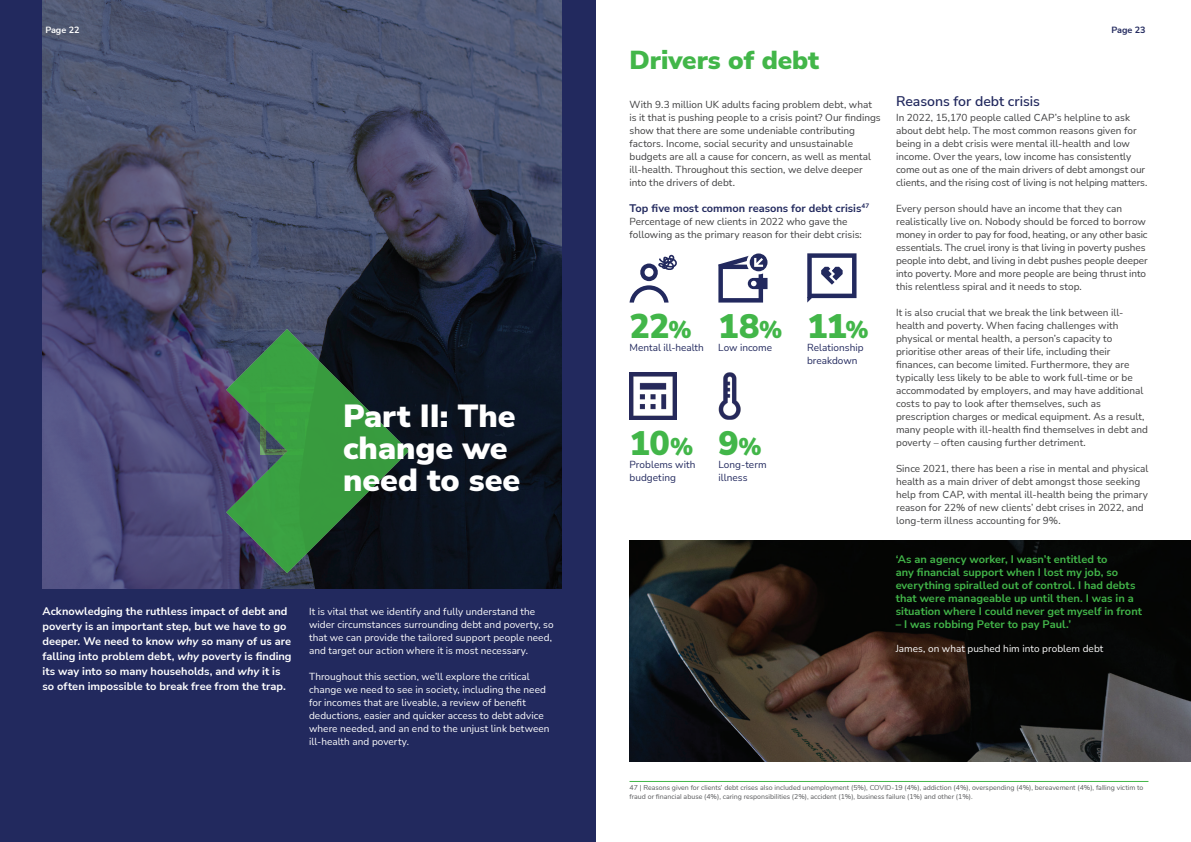
<style>
.page{position:relative;width:1191px;height:842px;background:#fff}
.page>*{position:absolute;margin:0;border:0;box-sizing:border-box;transform-origin:0 0}
.Stats_Navy{font:900 34px "Nunito Sans";letter-spacing:-.015em;color:#42b649}
.Part_heading{font:900 32px/32px "Nunito Sans";color:#fff}
.Section_Heading{font:900 26px "Nunito Sans";color:#42b649}
.Heading{font:600 14px "Nunito Sans";color:#22295e}
.Leading_paragraph{font:700 11px/15px "Nunito Sans";color:#fff}
.t1{font:700 11px/13px "Nunito Sans";color:#42b649}
.Subheading___Graph_T{font:700 11px "Nunito Sans";color:#22295e}
.Body_Text{font:10px/13px "Nunito Sans";letter-spacing:.005em;color:#3e3e3f}
.Body_Text-2{font:10px/13px "Nunito Sans";letter-spacing:.005em;color:#fff}
.Stats_Navy-2{font:10px/13px "Nunito Sans";letter-spacing:.005em;color:#22295e}
.Quote_Name___Graph_t{font:10px "Nunito Sans";letter-spacing:.005em;color:#fff}
.t2{font:700 9px "Nunito Sans";color:#22295e}
.t3{font:700 9px "Nunito Sans";color:#fff}
.Footnote{font:7px/9px "Nunito";color:#57585a}
.s1{font-style:italic}
.s2{font-size:24px}
</style>
<div class="page">
<div style="left:0;top:0;width:595px;height:842px;background:#22295e"></div>
<img style="left:43px;top:0;width:518px;height:589px">
<img style="left:629px;top:541px;width:562px;height:221px">
<hr style="left:629px;top:781px;width:519px;height:1px;background:#42b649">
<svg style="left:718px;top:253px;width:50px;height:50px"></svg>
<svg style="left:807px;top:253px;width:49px;height:50px"></svg>
<svg style="left:226px;top:329px;width:183px;height:244px;background:#2d603b"></svg>
<img style="left:629px;top:372px;width:48px;height:48px">
<img style="left:718px;top:372px;width:23px;height:48px">
<svg style="left:629px;top:255px;width:48px;height:48px"></svg>
<p class="t3" style="left:45px;top:24px;width:36px">Page 22</p>
<p class="Part_heading" style="left:343px;top:398px;width:179px">Part II: The change we need to see</p>
<p class="Leading_paragraph" style="left:43px;top:603px;width:250px">Acknowledging the ruthless impact of debt and poverty is an important step, but we have to go deeper. We need to know <span class="s1">why</span> so many of us are falling into problem debt, <span class="s1">why</span> poverty is finding its way into so many households, and <span class="s1">why</span> it is so often impossible to break free from the trap.</p>
<p class="Body_Text-2" style="left:309px;top:604px;width:246px">It is vital that we identify and fully understand the wider circumstances surrounding debt and poverty, so that we can provide the tailored support people need, and target our action where it is most necessary.</p>
<p class="Body_Text-2" style="left:309px;top:669px;width:242px">Throughout this section, we’ll explore the critical change we need to see in society, including the need for incomes that are liveable, a review of benefit deductions, easier and quicker access to debt advice where needed, and an end to the unjust link between ill-health and poverty.</p>
<p class="Section_Heading" style="left:629px;top:41px;width:191px">Drivers of debt</p>
<p class="Body_Text" style="left:629px;top:97px;width:253px">With 9.3 million UK adults facing problem debt, what is it that is pushing people to a crisis point? Our findings show that there are some undeniable contributing factors. Income, social security and unsustainable budgets are all a cause for concern, as well as mental ill-health. Throughout this section, we delve deeper into the drivers of debt.</p>
<p class="Subheading___Graph_T" style="left:629px;top:200px;width:241px">Top five most common reasons for debt crisis<sup>47</sup></p>
<p class="Body_Text" style="left:629px;top:214px;width:234px">Percentage of new clients in 2022 who gave the following as the primary reason for their debt crisis:</p>
<p class="Stats_Navy" style="left:629px;top:302px;width:64px">22<span class="s2">%</span></p>
<p class="Stats_Navy-2" style="left:629px;top:341px;width:76px">Mental ill-health</p>
<p class="Stats_Navy" style="left:718px;top:302px;width:65px">18<span class="s2">%</span></p>
<p class="Stats_Navy-2" style="left:718px;top:341px;width:55px">Low income</p>
<p class="Stats_Navy" style="left:807px;top:302px;width:63px">11<span class="s2">%</span></p>
<p class="Stats_Navy-2" style="left:807px;top:341px;width:58px">Relationship breakdown</p>
<p class="Stats_Navy" style="left:629px;top:419px;width:65px">10<span class="s2">%</span></p>
<p class="Stats_Navy-2" style="left:629px;top:458px;width:68px">Problems with budgeting</p>
<p class="Stats_Navy" style="left:718px;top:419px;width:45px">9<span class="s2">%</span></p>
<p class="Stats_Navy-2" style="left:718px;top:458px;width:50px">Long-term illness</p>
<p class="t2" style="left:1111px;top:24px;width:36px">Page 23</p>
<p class="Heading" style="left:896px;top:91px;width:145px">Reasons for debt crisis</p>
<p class="Body_Text" style="left:896px;top:110px;width:253px">In 2022, 15,170 people called CAP’s helpline to ask about debt help. The most common reasons given for being in a debt crisis were mental ill-health and low income. Over the years, low income has consistently come out as one of the main drivers of debt amongst our clients, and the rising cost of living is not helping matters.</p>
<p class="Body_Text" style="left:896px;top:201px;width:253px">Every person should have an income that they can realistically live on. Nobody should be forced to borrow money in order to pay for food, heating, or any other basic essentials. The cruel irony is that living in poverty pushes people into debt, and living in debt pushes people deeper into poverty. More and more people are being thrust into this relentless spiral and it needs to stop.</p>
<p class="Body_Text" style="left:896px;top:305px;width:229px">It is also crucial that we break the link between ill&shy;health and poverty. When facing challenges with physical or mental health, a person’s capacity to prioritise other areas of their life, including their</p>
<p class="Body_Text" style="left:896px;top:357px;width:253px">finances, can become limited. Furthermore, they are typically less likely to be able to work full-time or be accommodated by employers, and may have additional costs to pay to look after themselves, such as prescription charges or medical equipment. As a result, many people with ill-health find themselves in debt and poverty – often causing further detriment.</p>
<p class="Body_Text" style="left:896px;top:461px;width:254px">Since 2021, there has been a rise in mental and physical health as a main driver of debt amongst those seeking help from CAP, with mental ill-health being the primary reason for 22% of new clients’ debt crises in 2022, and long-term illness accounting for 9%.</p>
<p class="t1" style="left:895px;top:552px;width:248px">‘As an agency worker, I wasn’t entitled to<br>any financial support when I lost my job, so everything spiralled out of control. I had debts that were manageable up until then. I was in a situation where I could never get myself in front</p>
<p class="t1" style="left:895px;top:617px;width:177px">– I was robbing Peter to pay Paul.’</p>
<p class="Quote_Name___Graph_t" style="left:895px;top:641px;width:209px">James, on what pushed him into problem debt</p>
<p class="Footnote" style="left:629px;top:783px;width:515px">47 | Reasons given for clients’ debt crises also included unemployment (5%), COVID-19 (4%), addiction (4%), overspending (4%), bereavement (4%), falling victim to fraud or financial abuse (4%), caring responsibilities (2%), accident (1%), business failure (1%) and other (1%).</p>
</div>
